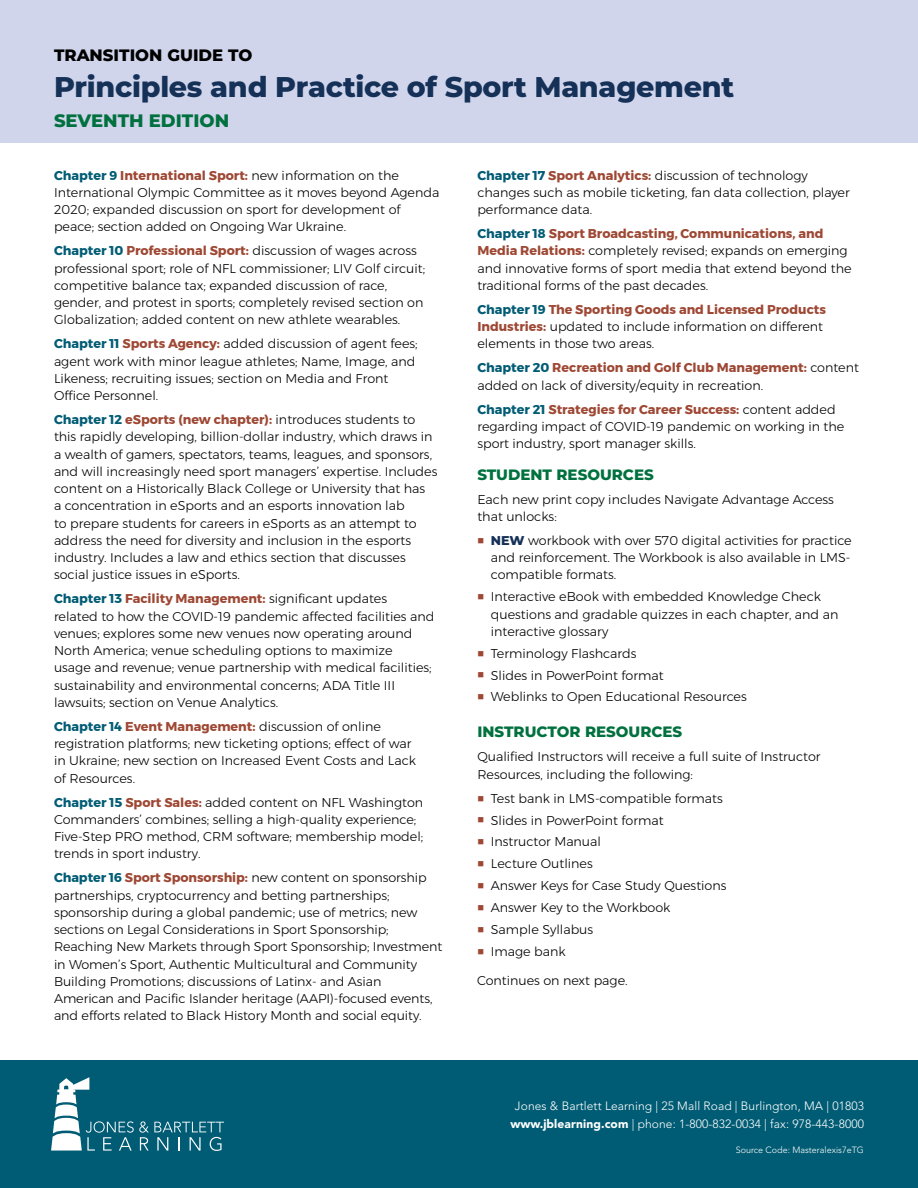
<style>
.page{position:relative;width:918px;height:1188px;background:#fff}
.page>*{position:absolute;margin:0;border:0;box-sizing:border-box;transform-origin:0 0}
.t1{font:800 28.5px "Montserrat";letter-spacing:-.01em;color:#153157}
.t2{font:800 18px "Montserrat";color:#00713e}
.t3{font:800 16.5px "Montserrat";color:#000}
.t4{font:800 15px "Montserrat";color:#00713e}
.t5{font:300 12.75px/17.2px "Montserrat";color:#000}
.t6{font:300 12px/18px "Avenir LT Std";letter-spacing:.01em;color:#fff;text-align:center}
.t7{font:300 9px "Avenir LT Std";color:#fff}
.s1{font-weight:700;color:#005c74}
.s2{font-weight:700;color:#9e4834}
.s3{font-weight:800;color:#153157}
.s4{font-weight:900}
</style>
<div class="page">
<div style="left:0;top:0;width:918px;height:143px;background:#d0d5ec"></div>
<div style="left:0;top:1061px;width:918px;height:127px;background:#005c74"></div>
<svg style="left:51px;top:1077px;width:173px;height:74px"></svg>
<p class="t3" style="left:54px;top:43px;width:200px">TRANSITION GUIDE TO</p>
<h1 class="t1" style="left:54px;top:66px;width:682px">Principles and Practice of Sport Management</h1>
<h2 class="t2" style="left:54px;top:107px;width:177px">SEVENTH EDITION</h2>
<p class="t5" style="left:54px;top:166px;width:387px"><span class="s1">Chapter 9</span> <span class="s2">International Sport:</span> new information on the International Olympic Committee as it moves beyond Agenda 2020; expanded discussion on sport for development of peace; section added on Ongoing War Ukraine.</p>
<p class="t5" style="left:54px;top:242px;width:373px"><span class="s1">Chapter 10</span> <span class="s2">Professional Sport:</span> discussion of wages across professional sport; role of NFL commissioner; LIV Golf circuit; competitive balance tax; expanded discussion of race, gender, and protest in sports; completely revised section on Globalization; added content on new athlete wearables.</p>
<p class="t5" style="left:54px;top:335px;width:365px"><span class="s1">Chapter 11</span> <span class="s2">Sports Agency:</span> added discussion of agent fees; agent work with minor league athletes; Name, Image, and Likeness; recruiting issues; section on Media and Front Office Personnel.</p>
<p class="t5" style="left:54px;top:411px;width:385px"><span class="s1">Chapter 12</span> <span class="s2">eSports (new chapter):</span> introduces students to this rapidly developing, billion-dollar industry, which draws in a wealth of gamers, spectators, teams, leagues, and sponsors, and will increasingly need sport managers’ expertise. Includes content on a Historically Black College or University that has<br>a concentration in eSports and an esports innovation lab<br>to prepare students for careers in eSports as an attempt to address the need for diversity and inclusion in the esports industry. Includes a law and ethics section that discusses social justice issues in eSports.</p>
<p class="t5" style="left:54px;top:590px;width:382px"><span class="s1">Chapter 13</span> <span class="s2">Facility Management:</span> significant updates<br>related to how the COVID-19 pandemic affected facilities and venues; explores some new venues now operating around North America; venue scheduling options to maximize<br>usage and revenue; venue partnership with medical facilities; sustainability and environmental concerns; ADA Title III lawsuits; section on Venue Analytics.</p>
<p class="t5" style="left:54px;top:718px;width:364px"><span class="s1">Chapter 14</span> <span class="s2">Event Management:</span> discussion of online registration platforms; new ticketing options; effect of war in Ukraine; new section on Increased Event Costs and Lack of Resources.</p>
<p class="t5" style="left:54px;top:793px;width:371px"><span class="s1">Chapter 15</span> <span class="s2">Sport Sales:</span> added content on NFL Washington Commanders’ combines; selling a high-quality experience; Five-Step PRO method, CRM software; membership model; trends in sport industry.</p>
<p class="t5" style="left:54px;top:869px;width:390px"><span class="s1">Chapter 16</span> <span class="s2">Sport Sponsorship:</span> new content on sponsorship partnerships, cryptocurrency and betting partnerships; sponsorship during a global pandemic; use of metrics; new sections on Legal Considerations in Sport Sponsorship; Reaching New Markets through Sport Sponsorship; Investment in Women’s Sport, Authentic Multicultural and Community Building Promotions; discussions of Latinx- and Asian American and Pacific Islander heritage (AAPI)-focused events, and efforts related to Black History Month and social equity.</p>
<p class="t5" style="left:477px;top:166px;width:374px"><span class="s1">Chapter 17</span> <span class="s2">Sport Analytics:</span> discussion of technology changes such as mobile ticketing, fan data collection, player performance data.</p>
<p class="t5" style="left:477px;top:225px;width:376px"><span class="s1">Chapter 18</span> <span class="s2">Sport Broadcasting, Communications, and Media Relations:</span> completely revised; expands on emerging and innovative forms of sport media that extend beyond the traditional forms of the past decades.</p>
<p class="t5" style="left:477px;top:301px;width:350px"><span class="s1">Chapter 19</span> <span class="s2">The Sporting Goods and Licensed Products<br>Industries:</span> updated to include information on different elements in those two areas.</p>
<p class="t5" style="left:477px;top:359px;width:383px"><span class="s1">Chapter 20</span> <span class="s2">Recreation and Golf Club Management:</span> content added on lack of diversity/equity in recreation.</p>
<p class="t5" style="left:477px;top:400px;width:369px"><span class="s1">Chapter 21</span> <span class="s2">Strategies for Career Success:</span> content added regarding impact of COVID-19 pandemic on working in the sport industry, sport manager skills.</p>
<p class="t4" style="left:477px;top:463px;width:178px">STUDENT RESOURCES</p>
<p class="t5" style="left:477px;top:490px;width:358px">Each new print copy includes Navigate Advantage Access that unlocks:</p>
<p class="t5" style="left:491px;top:532px;width:362px;text-align:justify"><span class="s3">NEW</span> workbook with over 570 digital activities for practice and reinforcement. The Workbook is also available in LMS&shy;compatible formats.</p>
<p class="t5" style="left:491px;top:588px;width:349px">Interactive eBook with embedded Knowledge Check questions and gradable quizzes in each chapter, and an interactive glossary</p>
<p class="t5" style="left:491px;top:642px;width:257px;line-height:21.9px">Terminology Flashcards<br>Slides in PowerPoint format<br>Weblinks to Open Educational Resources</p>
<p class="t4" style="left:477px;top:721px;width:206px">INSTRUCTOR RESOURCES</p>
<p class="t5" style="left:477px;top:748px;width:345px">Qualified Instructors will receive a full suite of Instructor<br>Resources, including the following:</p>
<p class="t5" style="left:491px;top:787px;width:237px;line-height:21.9px">Test bank in LMS-compatible formats<br>Slides in PowerPoint format<br>Instructor Manual<br>Lecture Outlines<br>Answer Keys for Case Study Questions<br>Answer Key to the Workbook<br>Sample Syllabus<br>Image bank</p>
<p class="t5" style="left:477px;top:972px;width:152px">Continues on next page.</p>
<p class="t6" style="left:510px;top:1097px;width:355px">Jones &amp; Bartlett Learning | 25 Mall Road | Burlington, MA | 01803 <span class="s4">www.jblearning.com</span> | phone: 1-800-832-0034 | fax: 978-443-8000</p>
<p class="t7" style="left:736px;top:1145px;width:130px">Source Code: Masteralexis7eTG</p>
</div>
